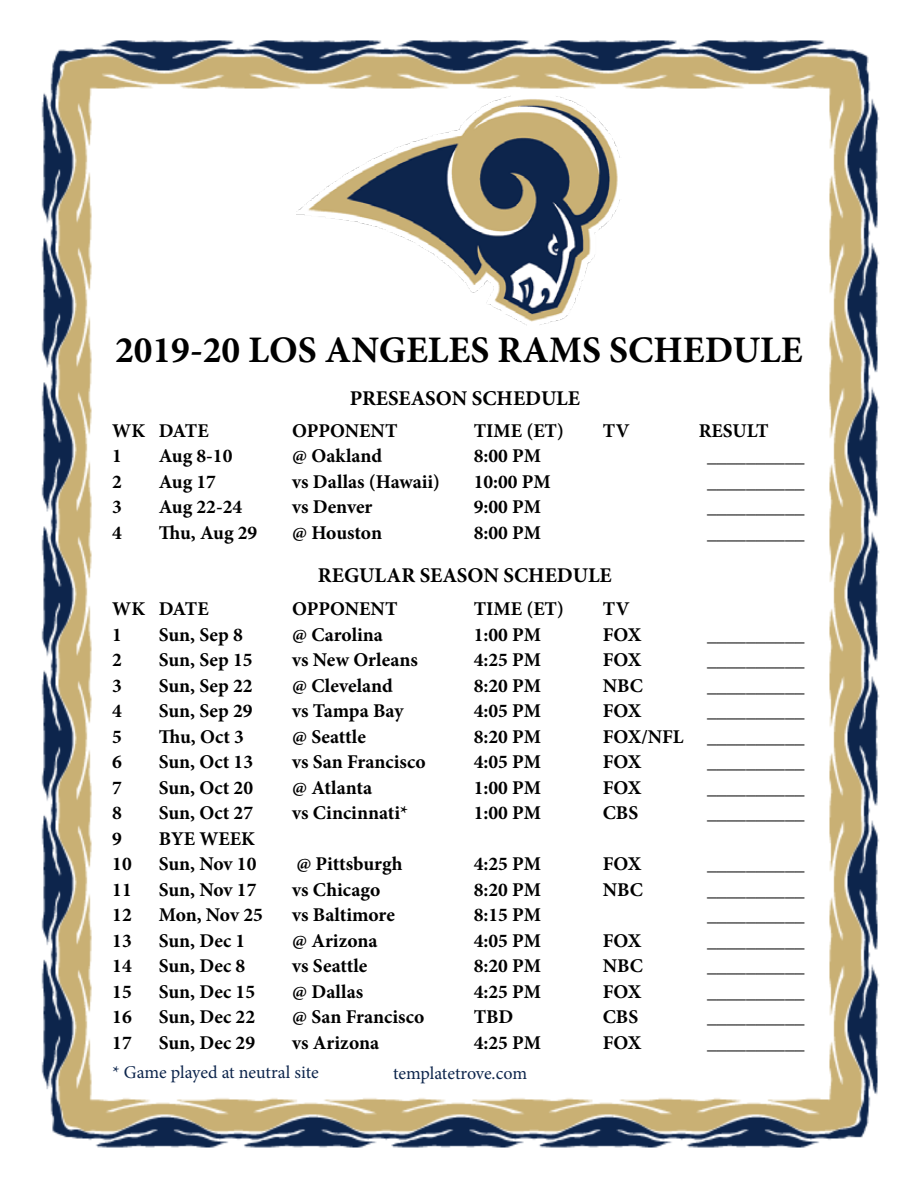
<style>
.page{position:relative;width:918px;height:1188px;background:#fff}
.page>*{position:absolute;margin:0;border:0;box-sizing:border-box;transform-origin:0 0}
.t1{font:700 37.5px "Minion Pro";color:#000}
.t2{font:700 21px "Minion Pro";color:#000}
.t3{font:700 19.5px "Minion Pro";color:#000}
.t4{font:18px "Minion Pro";letter-spacing:-.005em;color:#0d254c}
</style>
<div class="page">
<img style="left:41px;top:40px;width:839px;height:1108px">
<img style="left:297px;top:96px;width:324px;height:230px">
<h1 class="t1" style="left:115px;top:324px;width:689px">2019-20 LOS ANGELES RAMS SCHEDULE</h1>
<p class="t2" style="left:350px;top:384px;width:232px">PRESEASON SCHEDULE</p>
<p class="t3" style="left:112px;top:417px;width:98px">WK DATE</p>
<p class="t3" style="left:292px;top:417px;width:107px">OPPONENT</p>
<p class="t3" style="left:474px;top:417px;width:92px">TIME (ET)</p>
<p class="t3" style="left:603px;top:417px;width:28px">TV</p>
<p class="t3" style="left:699px;top:417px;width:71px">RESULT</p>
<p class="t3" style="left:112px;top:442px;width:11px">1</p>
<p class="t3" style="left:159px;top:442px;width:75px">Aug 8-10</p>
<p class="t3" style="left:292px;top:442px;width:91px">@ Oakland</p>
<p class="t3" style="left:474px;top:442px;width:69px">8:00 PM</p>
<p class="t3" style="left:707px;top:442px;width:99px">__________</p>
<p class="t3" style="left:112px;top:468px;width:11px">2</p>
<p class="t3" style="left:159px;top:468px;width:59px">Aug 17</p>
<p class="t3" style="left:292px;top:468px;width:149px">vs Dallas (Hawaii)</p>
<p class="t3" style="left:474px;top:468px;width:79px">10:00 PM</p>
<p class="t3" style="left:707px;top:468px;width:99px">__________</p>
<p class="t3" style="left:112px;top:493px;width:11px">3</p>
<p class="t3" style="left:159px;top:493px;width:85px">Aug 22-24</p>
<p class="t3" style="left:292px;top:493px;width:82px">vs Denver</p>
<p class="t3" style="left:474px;top:493px;width:69px">9:00 PM</p>
<p class="t3" style="left:707px;top:493px;width:99px">__________</p>
<p class="t3" style="left:112px;top:519px;width:11px">4</p>
<p class="t3" style="left:159px;top:519px;width:100px">Thu, Aug 29</p>
<p class="t3" style="left:292px;top:519px;width:91px">@ Houston</p>
<p class="t3" style="left:474px;top:519px;width:69px">8:00 PM</p>
<p class="t3" style="left:707px;top:519px;width:99px">__________</p>
<p class="t2" style="left:318px;top:561px;width:295px">REGULAR SEASON SCHEDULE</p>
<p class="t3" style="left:112px;top:595px;width:98px">WK DATE</p>
<p class="t3" style="left:292px;top:595px;width:107px">OPPONENT</p>
<p class="t3" style="left:474px;top:595px;width:92px">TIME (ET)</p>
<p class="t3" style="left:603px;top:595px;width:28px">TV</p>
<p class="t3" style="left:112px;top:621px;width:11px">1</p>
<p class="t3" style="left:159px;top:621px;width:86px">Sun, Sep 8</p>
<p class="t3" style="left:292px;top:621px;width:92px">@ Carolina</p>
<p class="t3" style="left:474px;top:621px;width:69px">1:00 PM</p>
<p class="t3" style="left:603px;top:621px;width:40px">FOX</p>
<p class="t3" style="left:707px;top:621px;width:99px">__________</p>
<p class="t3" style="left:112px;top:646px;width:11px">2</p>
<p class="t3" style="left:159px;top:646px;width:95px">Sun, Sep 15</p>
<p class="t3" style="left:292px;top:646px;width:127px">vs New Orleans</p>
<p class="t3" style="left:474px;top:646px;width:69px">4:25 PM</p>
<p class="t3" style="left:603px;top:646px;width:40px">FOX</p>
<p class="t3" style="left:707px;top:646px;width:99px">__________</p>
<p class="t3" style="left:112px;top:672px;width:11px">3</p>
<p class="t3" style="left:159px;top:672px;width:95px">Sun, Sep 22</p>
<p class="t3" style="left:292px;top:672px;width:102px">@ Cleveland</p>
<p class="t3" style="left:474px;top:672px;width:69px">8:20 PM</p>
<p class="t3" style="left:603px;top:672px;width:42px">NBC</p>
<p class="t3" style="left:707px;top:672px;width:99px">__________</p>
<p class="t3" style="left:112px;top:697px;width:11px">4</p>
<p class="t3" style="left:159px;top:697px;width:95px">Sun, Sep 29</p>
<p class="t3" style="left:292px;top:697px;width:113px">vs Tampa Bay</p>
<p class="t3" style="left:474px;top:697px;width:69px">4:05 PM</p>
<p class="t3" style="left:603px;top:697px;width:40px">FOX</p>
<p class="t3" style="left:707px;top:697px;width:99px">__________</p>
<p class="t3" style="left:112px;top:723px;width:11px">5</p>
<p class="t3" style="left:159px;top:723px;width:87px">Thu, Oct 3</p>
<p class="t3" style="left:292px;top:723px;width:75px">@ Seattle</p>
<p class="t3" style="left:474px;top:723px;width:69px">8:20 PM</p>
<p class="t3" style="left:603px;top:723px;width:203px">FOX/NFL __________</p>
<p class="t3" style="left:112px;top:748px;width:11px">6</p>
<p class="t3" style="left:159px;top:748px;width:96px">Sun, Oct 13</p>
<p class="t3" style="left:292px;top:748px;width:135px">vs San Francisco</p>
<p class="t3" style="left:474px;top:748px;width:69px">4:05 PM</p>
<p class="t3" style="left:603px;top:748px;width:40px">FOX</p>
<p class="t3" style="left:707px;top:748px;width:99px">__________</p>
<p class="t3" style="left:112px;top:774px;width:11px">7</p>
<p class="t3" style="left:159px;top:774px;width:96px">Sun, Oct 20</p>
<p class="t3" style="left:292px;top:774px;width:81px">@ Atlanta</p>
<p class="t3" style="left:474px;top:774px;width:69px">1:00 PM</p>
<p class="t3" style="left:603px;top:774px;width:40px">FOX</p>
<p class="t3" style="left:707px;top:774px;width:99px">__________</p>
<p class="t3" style="left:112px;top:799px;width:11px">8</p>
<p class="t3" style="left:159px;top:799px;width:96px">Sun, Oct 27</p>
<p class="t3" style="left:292px;top:799px;width:117px">vs Cincinnati*</p>
<p class="t3" style="left:474px;top:799px;width:69px">1:00 PM</p>
<p class="t3" style="left:603px;top:799px;width:37px">CBS</p>
<p class="t3" style="left:707px;top:799px;width:99px">__________</p>
<p class="t3" style="left:112px;top:825px;width:11px">9</p>
<p class="t3" style="left:159px;top:825px;width:98px">BYE WEEK</p>
<p class="t3" style="left:112px;top:850px;width:21px">10</p>
<p class="t3" style="left:159px;top:850px;width:99px">Sun, Nov 10</p>
<p class="t3" style="left:296px;top:850px;width:108px">@ Pittsburgh</p>
<p class="t3" style="left:474px;top:850px;width:69px">4:25 PM</p>
<p class="t3" style="left:603px;top:850px;width:40px">FOX</p>
<p class="t3" style="left:707px;top:850px;width:99px">__________</p>
<p class="t3" style="left:112px;top:876px;width:21px">11</p>
<p class="t3" style="left:159px;top:876px;width:99px">Sun, Nov 17</p>
<p class="t3" style="left:292px;top:876px;width:90px">vs Chicago</p>
<p class="t3" style="left:474px;top:876px;width:69px">8:20 PM</p>
<p class="t3" style="left:603px;top:876px;width:42px">NBC</p>
<p class="t3" style="left:707px;top:876px;width:99px">__________</p>
<p class="t3" style="left:112px;top:901px;width:21px">12</p>
<p class="t3" style="left:159px;top:901px;width:106px">Mon, Nov 25</p>
<p class="t3" style="left:292px;top:901px;width:104px">vs Baltimore</p>
<p class="t3" style="left:474px;top:901px;width:69px">8:15 PM</p>
<p class="t3" style="left:707px;top:901px;width:99px">__________</p>
<p class="t3" style="left:112px;top:927px;width:21px">13</p>
<p class="t3" style="left:159px;top:927px;width:88px">Sun, Dec 1</p>
<p class="t3" style="left:292px;top:927px;width:87px">@ Arizona</p>
<p class="t3" style="left:474px;top:927px;width:69px">4:05 PM</p>
<p class="t3" style="left:603px;top:927px;width:40px">FOX</p>
<p class="t3" style="left:707px;top:927px;width:99px">__________</p>
<p class="t3" style="left:112px;top:952px;width:21px">14</p>
<p class="t3" style="left:159px;top:952px;width:88px">Sun, Dec 8</p>
<p class="t3" style="left:292px;top:952px;width:77px">vs Seattle</p>
<p class="t3" style="left:474px;top:952px;width:69px">8:20 PM</p>
<p class="t3" style="left:603px;top:952px;width:42px">NBC</p>
<p class="t3" style="left:707px;top:952px;width:99px">__________</p>
<p class="t3" style="left:112px;top:978px;width:21px">15</p>
<p class="t3" style="left:159px;top:978px;width:98px">Sun, Dec 15</p>
<p class="t3" style="left:292px;top:978px;width:72px">@ Dallas</p>
<p class="t3" style="left:474px;top:978px;width:69px">4:25 PM</p>
<p class="t3" style="left:603px;top:978px;width:40px">FOX</p>
<p class="t3" style="left:707px;top:978px;width:99px">__________</p>
<p class="t3" style="left:112px;top:1003px;width:21px">16</p>
<p class="t3" style="left:159px;top:1003px;width:98px">Sun, Dec 22</p>
<p class="t3" style="left:292px;top:1003px;width:133px">@ San Francisco</p>
<p class="t3" style="left:474px;top:1003px;width:41px">TBD</p>
<p class="t3" style="left:603px;top:1003px;width:37px">CBS</p>
<p class="t3" style="left:707px;top:1003px;width:99px">__________</p>
<p class="t3" style="left:112px;top:1029px;width:21px">17</p>
<p class="t3" style="left:159px;top:1029px;width:98px">Sun, Dec 29</p>
<p class="t3" style="left:292px;top:1029px;width:89px">vs Arizona</p>
<p class="t3" style="left:474px;top:1029px;width:69px">4:25 PM</p>
<p class="t3" style="left:603px;top:1029px;width:40px">FOX</p>
<p class="t3" style="left:707px;top:1029px;width:99px">__________</p>
<p class="t4" style="left:112px;top:1060px;width:208px">* Game played at neutral site</p>
<p class="t4" style="left:393px;top:1061px;width:136px">templatetrove.com</p>
</div>
